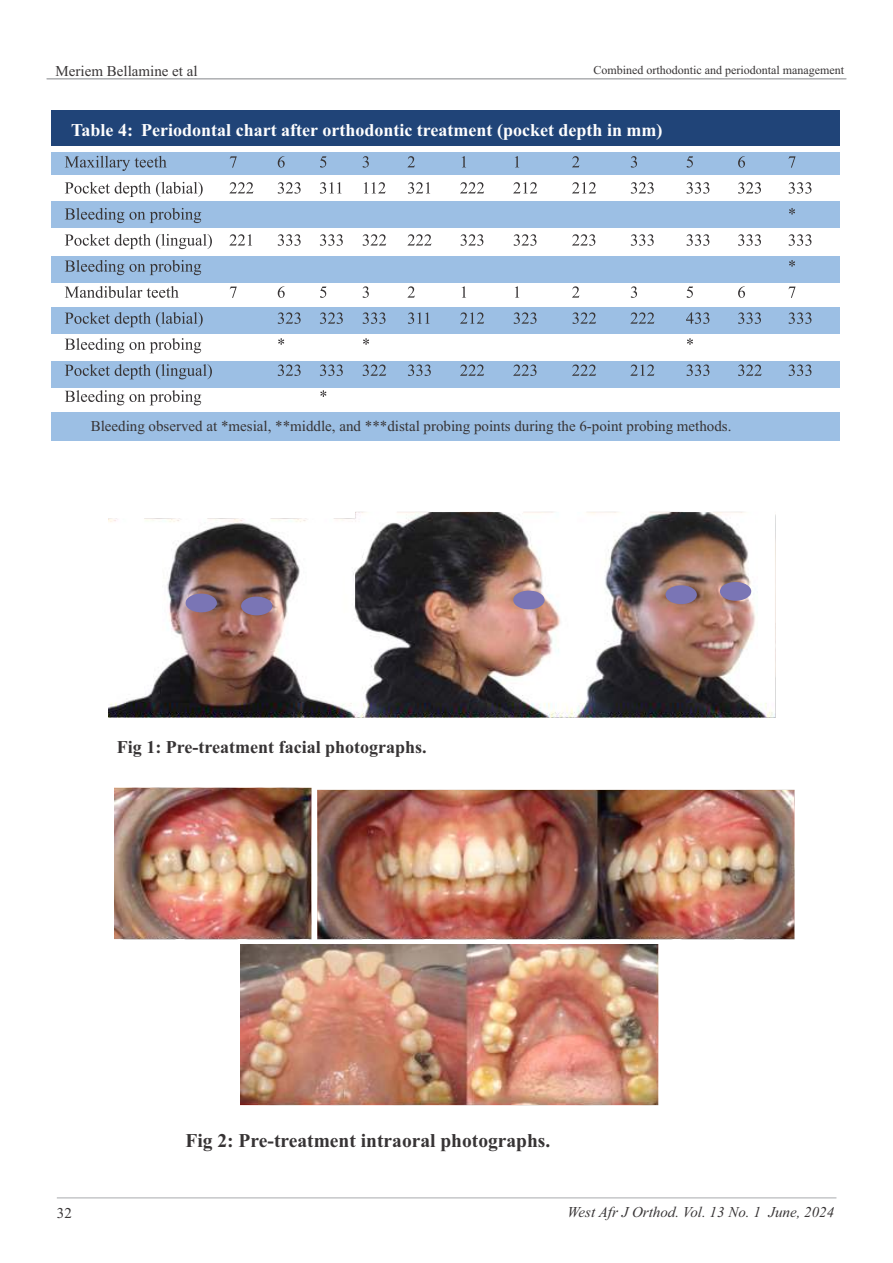
<style>
.page{position:relative;width:893px;height:1263px;background:#fff}
.page>*{position:absolute;margin:0;border:0;box-sizing:border-box;transform-origin:0 0}
.t1{font:700 19.5px "Times New Roman";color:#373435}
.t2{font:700 18px "Times New Roman";color:#fefefe}
.t3{font:700 18px "Times New Roman";color:#373435}
.t4{font:15px "Times New Roman";color:#373435}
.t5{font:italic 15px "Times New Roman";color:#373435}
.t6{font:12px "Times New Roman";color:#373435}
</style>
<div class="page">
<div style="left:51px;top:202px;width:789px;height:26px;background:#9cbfe4"></div>
<div style="left:51px;top:257px;width:789px;height:26px;background:#9cbfe4"></div>
<div style="left:51px;top:307px;width:789px;height:26px;background:#9cbfe4"></div>
<div style="left:51px;top:361px;width:789px;height:26px;background:#9cbfe4"></div>
<div style="left:51px;top:412px;width:789px;height:29px;background:#9cbfe4"></div>
<div style="left:51px;top:153px;width:789px;height:22px;background:#9cbfe4"></div>
<div style="left:51px;top:110px;width:789px;height:36px;background:#204478"></div>
<hr style="left:57px;top:1197px;width:779px;height:1px;background:#a9abae">
<hr style="left:47px;top:78px;width:799px;height:1px;background:#a9abae">
<svg style="left:65px;top:156px;width:746px;height:171px"></svg>
<svg style="left:65px;top:338px;width:746px;height:67px"></svg>
<img style="left:108px;top:511px;width:668px;height:207px">
<img style="left:115px;top:787px;width:680px;height:159px">
<img style="left:241px;top:944px;width:439px;height:162px">
<div style="left:720px;top:582px;width:31px;height:19px;background:#7a75b5;border-radius:50%"></div>
<div style="left:665px;top:585px;width:32px;height:19px;background:#7a75b5;border-radius:50%"></div>
<div style="left:513px;top:591px;width:32px;height:18px;background:#7a75b5;border-radius:50%"></div>
<div style="left:241px;top:597px;width:31px;height:18px;background:#7a75b5;border-radius:50%"></div>
<div style="left:186px;top:594px;width:31px;height:18px;background:#7a75b5;border-radius:50%"></div>
<p class="t4" style="left:56px;top:65px;width:144px">Meriem Bellamine et al</p>
<p class="t6" style="left:593px;top:66px;width:252px">Combined orthodontic and periodontal management</p>
<p class="t2" style="left:71px;top:124px;width:593px">Table 4: Periodontal chart after orthodontic treatment (pocket depth in mm)</p>
<p class="t4" style="left:91px;top:421px;width:642px">Bleeding observed at *mesial, **middle, and ***distal probing points during the 6-point probing methods.</p>
<p class="t3" style="left:117px;top:741px;width:311px">Fig 1: Pre-treatment facial photographs.</p>
<p class="t4" style="left:57px;top:1208px;width:16px">32</p>
<h1 class="t1" style="left:186px;top:1133px;width:366px">Fig 2: Pre-treatment intraoral photographs.</h1>
<p class="t5" style="left:567px;top:1207px;width:268px">West Afr J Orthod. Vol. 13 No. 1 June, 2024</p>
</div>
